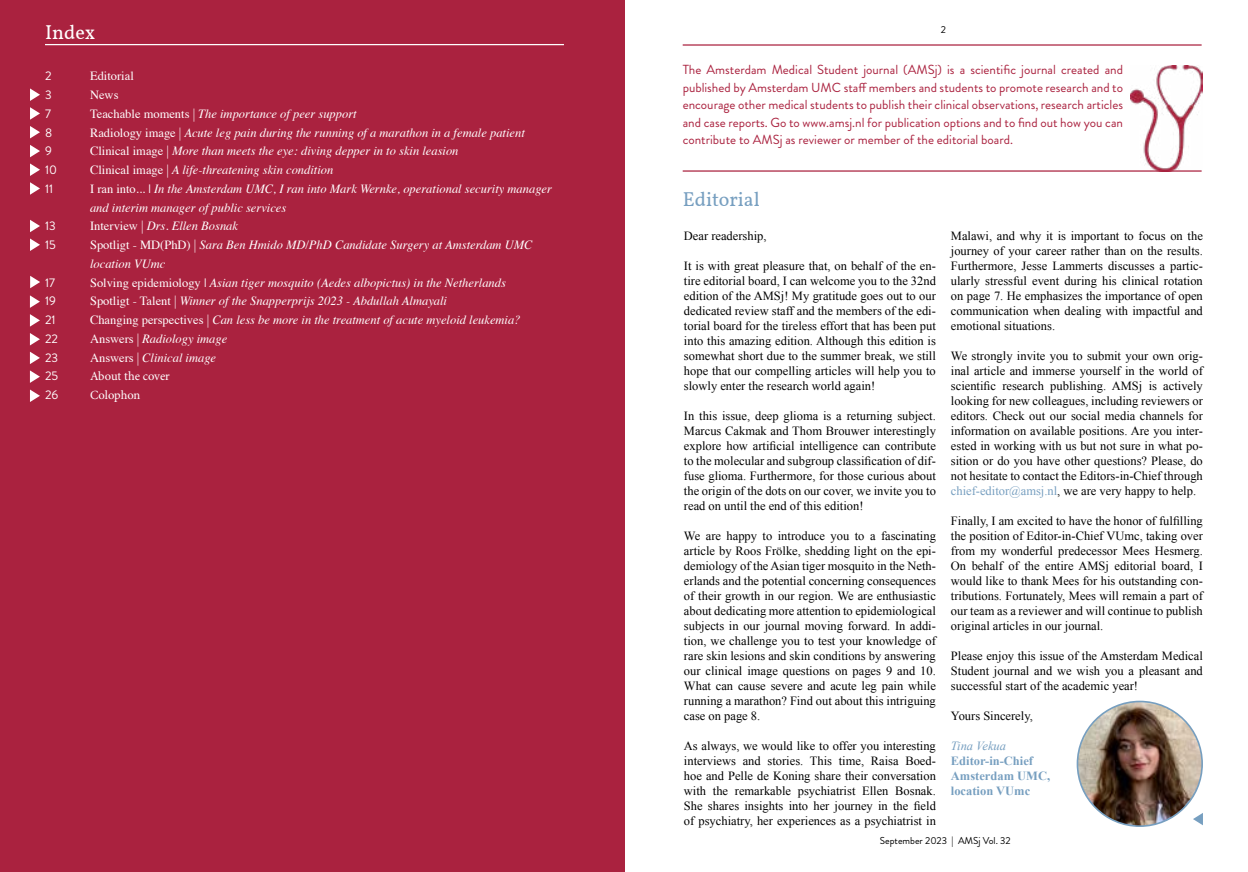
<style>
.page{position:relative;width:1248px;height:872px;background:#fff}
.page>*{position:absolute;margin:0;border:0;box-sizing:border-box;transform-origin:0 0}
.t1{font:20px "Vollkorn";color:#779fc0}
.t2{font:20px "Vollkorn";color:#fff}
.t3{font:13.12px/17.5px "Brandon Grotesque";color:#aa223f;text-align:justify}
.t4{font:12.5px/15px "Times New Roman";color:#000;text-align:justify}
.t5{font:italic 12.5px/18.8px "Times";color:#fff}
.t6{font:700 12.5px/15px "Times New Roman";color:#779fc0}
.t7{font:12.5px "Brandon Grotesque";color:#fff}
.t8{font:12.5px "Minion Pro";letter-spacing:-.005em;color:#fff}
.t9{font:12.5px "Times";color:#fff}
.t10{font:italic 12.5px "Times New Roman";color:#779fc0}
.t11{font:10px "Brandon Grotesque";color:#000}
.s1{font-style:normal}
.s2{font-family:"Brandon Grotesque";font-style:normal}
.s3{color:#779fc0}
</style>
<div class="page">
<hr style="left:682px;top:44px;width:519px;height:2px;background:#aa223f">
<img style="left:1130px;top:66px;width:72px;height:105px">
<hr style="left:682px;top:170px;width:519px;height:2px;background:#aa223f">
<svg style="left:1193px;top:813px;width:9px;height:12px"></svg>
<div style="left:0;top:0;width:624px;height:872px;background:#aa223f"></div>
<hr style="left:45px;top:44px;width:519px;height:1px;background:#fff">
<svg style="left:30px;top:88px;width:10px;height:13px"></svg>
<svg style="left:30px;top:107px;width:10px;height:13px"></svg>
<svg style="left:30px;top:126px;width:10px;height:12px"></svg>
<svg style="left:30px;top:163px;width:10px;height:13px"></svg>
<svg style="left:30px;top:182px;width:10px;height:13px"></svg>
<svg style="left:30px;top:276px;width:10px;height:12px"></svg>
<svg style="left:30px;top:220px;width:10px;height:12px"></svg>
<svg style="left:30px;top:238px;width:10px;height:13px"></svg>
<svg style="left:30px;top:145px;width:10px;height:12px"></svg>
<svg style="left:30px;top:295px;width:10px;height:13px"></svg>
<svg style="left:30px;top:314px;width:10px;height:13px"></svg>
<svg style="left:30px;top:352px;width:10px;height:12px"></svg>
<svg style="left:30px;top:370px;width:10px;height:13px"></svg>
<svg style="left:30px;top:333px;width:10px;height:12px"></svg>
<svg style="left:30px;top:389px;width:10px;height:13px"></svg>
<img style="left:1077px;top:701px;width:124px;height:125px;border-radius:62px">
<h1 class="t2" style="left:45px;top:17px;width:52px">Index</h1>
<p class="t7" style="left:45px;top:67px;width:8px">2</p>
<p class="t9" style="left:90px;top:64px;width:45px">Editorial</p>
<p class="t7" style="left:45px;top:86px;width:8px">3</p>
<p class="t9" style="left:90px;top:83px;width:30px">News</p>
<p class="t7" style="left:45px;top:105px;width:7px">7</p>
<p class="t5" style="left:90px;top:103px;width:268px"><span class="s1">Teachable moments</span> <span class="s2">|</span> The importance of peer support</p>
<p class="t7" style="left:45px;top:124px;width:9px">8</p>
<p class="t5" style="left:90px;top:122px;width:436px"><span class="s1">Radiology image</span> <span class="s2">|</span> Acute leg pain during the running of a marathon in a female patient</p>
<p class="t7" style="left:45px;top:142px;width:8px">9</p>
<p class="t5" style="left:90px;top:141px;width:370px"><span class="s1">Clinical image</span> <span class="s2">|</span> More than meets the eye: diving depper in to skin leasion</p>
<p class="t7" style="left:45px;top:161px;width:13px">10</p>
<p class="t5" style="left:90px;top:160px;width:245px"><span class="s1">Clinical image</span> <span class="s2">|</span> A life-threatening skin condition</p>
<p class="t7" style="left:45px;top:180px;width:10px">11</p>
<p class="t5" style="left:90px;top:178px;width:463px"><span class="s1">I ran into... |</span> In the Amsterdam UMC, I ran into Mark Wernke, operational security manager and interim manager of public services</p>
<p class="t7" style="left:45px;top:217px;width:12px">13</p>
<p class="t5" style="left:90px;top:216px;width:149px"><span class="s1">Interview</span> <span class="s2">|</span> Drs. Ellen Bosnak</p>
<p class="t7" style="left:45px;top:236px;width:12px">15</p>
<p class="t5" style="left:90px;top:235px;width:444px"><span class="s1">Spotligt - MD(PhD)</span> <span class="s2">|</span> Sara Ben Hmido MD/PhD Candidate Surgery at Amsterdam UMC location VUmc</p>
<p class="t7" style="left:45px;top:274px;width:11px">17</p>
<p class="t5" style="left:90px;top:272px;width:417px"><span class="s1">Solving epidemiology |</span> Asian tiger mosquito (Aedes albopictus) in the Netherlands</p>
<p class="t7" style="left:45px;top:292px;width:12px">19</p>
<p class="t5" style="left:90px;top:291px;width:358px"><span class="s1">Spotligt - Talent</span> <span class="s2">|</span> Winner of the Snapperprijs 2023 - Abdullah Almayali</p>
<p class="t7" style="left:45px;top:311px;width:12px">21</p>
<p class="t5" style="left:90px;top:310px;width:432px"><span class="s1">Changing perspectives</span> <span class="s2">|</span> Can less be more in the treatment of acute myeloid leukemia?</p>
<p class="t7" style="left:45px;top:330px;width:14px">22</p>
<p class="t5" style="left:90px;top:328px;width:139px"><span class="s1">Answers</span> <span class="s2">|</span> Radiology image</p>
<p class="t7" style="left:45px;top:349px;width:15px">23</p>
<p class="t5" style="left:90px;top:347px;width:128px"><span class="s1">Answers</span> <span class="s2">|</span> Clinical image</p>
<p class="t7" style="left:45px;top:367px;width:15px">25</p>
<p class="t8" style="left:90px;top:368px;width:81px">About the cover</p>
<p class="t7" style="left:45px;top:386px;width:15px">26</p>
<p class="t8" style="left:90px;top:387px;width:52px">Colophon</p>
<p class="t11" style="left:940px;top:23px;width:7px">2</p>
<p class="t3" style="left:682px;top:61px;width:442px">The Amsterdam Medical Student journal (AMSj) is a scientific journal created and published by Amsterdam UMC staff members and students to promote research and to encourage other medical students to publish their clinical observations, research articles and case reports. Go to www.amsj.nl for publication options and to find out how you can contribute to AMSj as reviewer or member of the editorial board.</p>
<h1 class="t1" style="left:682px;top:184px;width:79px">Editorial</h1>
<p class="t4" style="left:684px;top:228px;width:84px">Dear readership,</p>
<p class="t4" style="left:684px;top:258px;width:253px">It is with great pleasure that, on behalf of the en&shy;tire editorial board, I can welcome you to the 32nd edition of the AMSj! My gratitude goes out to our dedicated review staff and the members of the edi&shy;torial board for the tireless effort that has been put into this amazing edition. Although this edition is somewhat short due to the summer break, we still hope that our compelling articles will help you to slowly enter the research world again!</p>
<p class="t4" style="left:684px;top:408px;width:253px">In this issue, deep glioma is a returning subject.<br>Marcus Cakmak and Thom Brouwer interestingly explore how artificial intelligence can contribute to the molecular and subgroup classification of dif&shy;fuse glioma. Furthermore, for those curious about the origin of the dots on our cover, we invite you to read on until the end of this edition!</p>
<p class="t4" style="left:684px;top:528px;width:253px">We are happy to introduce you to a fascinating article by Roos Frölke, shedding light on the epi&shy;demiology of the Asian tiger mosquito in the Neth&shy;erlands and the potential concerning consequences of their growth in our region. We are enthusiastic about dedicating more attention to epidemiological subjects in our journal moving forward. In addi&shy;tion, we challenge you to test your knowledge of rare skin lesions and skin conditions by answering our clinical image questions on pages 9 and 10.<br>What can cause severe and acute leg pain while running a marathon? Find out about this intriguing case on page 8.</p>
<p class="t4" style="left:684px;top:738px;width:253px">As always, we would like to offer you interesting interviews and stories. This time, Raisa Boed&shy;hoe and Pelle de Koning share their conversation with the remarkable psychiatrist Ellen Bosnak.<br>She shares insights into her journey in the field of psychiatry, her experiences as a psychiatrist in</p>
<p class="t4" style="left:950px;top:228px;width:253px">Malawi, and why it is important to focus on the journey of your career rather than on the results.<br>Furthermore, Jesse Lammerts discusses a partic&shy;ularly stressful event during his clinical rotation on page 7. He emphasizes the importance of open communication when dealing with impactful and emotional situations.</p>
<p class="t4" style="left:950px;top:348px;width:253px">We strongly invite you to submit your own orig&shy;inal article and immerse yourself in the world of scientific research publishing. AMSj is actively looking for new colleagues, including reviewers or editors. Check out our social media channels for information on available positions. Are you inter&shy;ested in working with us but not sure in what po&shy;sition or do you have other questions? Please, do not hesitate to contact the Editors-in-Chief through <span class="s3">chief-editor@amsj.nl</span>, we are very happy to help.</p>
<p class="t4" style="left:950px;top:513px;width:253px">Finally, I am excited to have the honor of fulfilling the position of Editor-in-Chief VUmc, taking over from my wonderful predecessor Mees Hesmerg.<br>On behalf of the entire AMSj editorial board, I would like to thank Mees for his outstanding con&shy;tributions. Fortunately, Mees will remain a part of our team as a reviewer and will continue to publish original articles in our journal.</p>
<p class="t4" style="left:950px;top:648px;width:253px">Please enjoy this issue of the Amsterdam Medical Student journal and we wish you a pleasant and successful start of the academic year!</p>
<p class="t4" style="left:950px;top:708px;width:83px">Yours Sincerely,</p>
<p class="t10" style="left:950px;top:737px;width:57px">Tina Vekua</p>
<p class="t6" style="left:950px;top:753px;width:101px">Editor-in-Chief<br>Amsterdam UMC, location VUmc</p>
<p class="t11" style="left:879px;top:833px;width:132px">September 2023 | AMSj Vol. 32</p>
</div>
